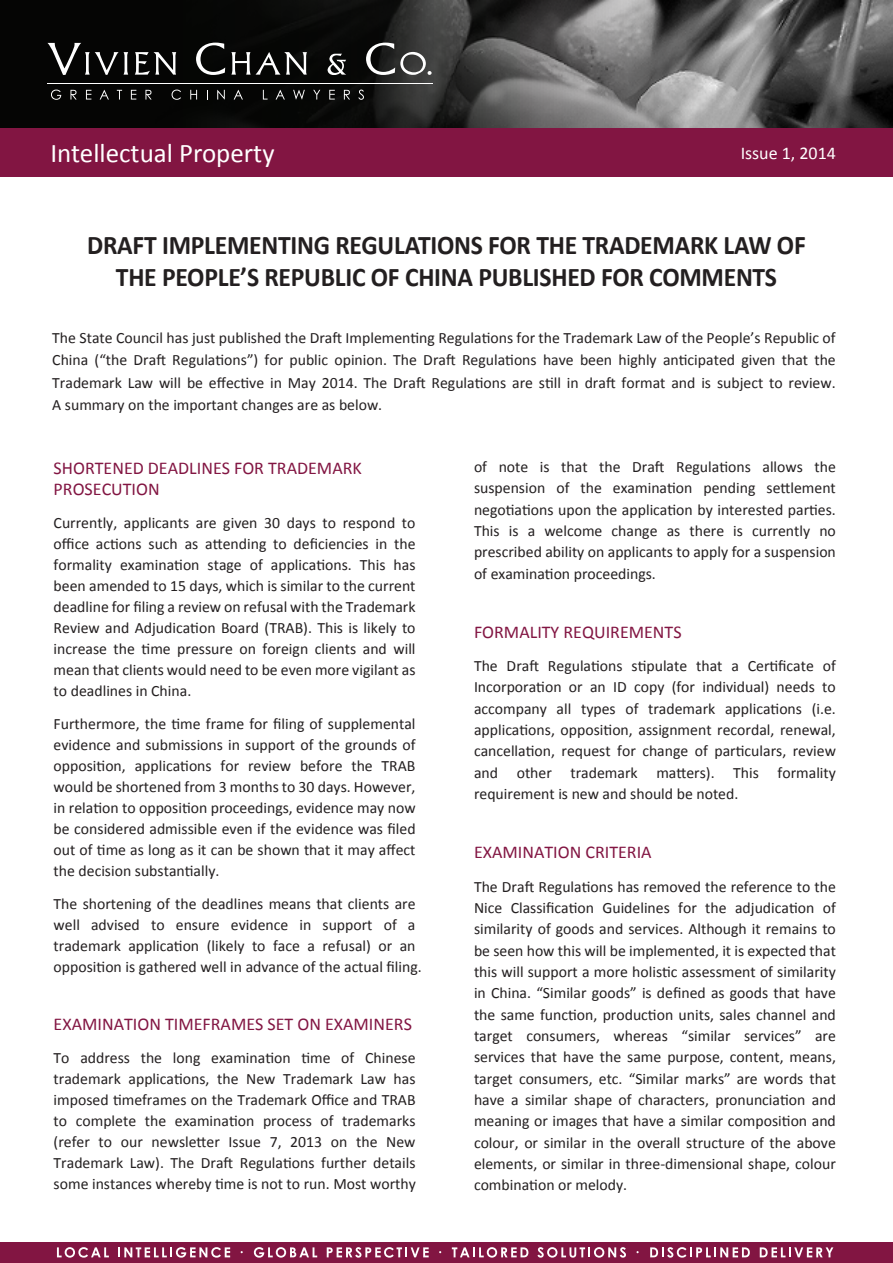
<style>
.page{position:relative;width:893px;height:1263px;background:#fff}
.page>*{position:absolute;margin:0;border:0;box-sizing:border-box;transform-origin:0 0}
.t1{font:700 27px/31.5px "Calibri";letter-spacing:-.01em;color:#231f20;text-align:center;scale:.95 1}
.t2{font:27px "Calibri";color:#fff}
.t3{font:18px/21px "Calibri";color:#821542}
.t4{font:18px "Calibri";color:#fff}
.t5{font:15.75px/21.3px "Calibri";color:#231f20;text-align:justify}
</style>
<div class="page">
<img style="left:780px;top:0;width:113px;height:128px">
<svg style="left:0;top:0;width:780px;height:128px;background:#3a3a3a"></svg>
<svg style="left:47px;top:43px;width:81px;height:32px;background:#353534"></svg>
<svg style="left:196px;top:43px;width:29px;height:32px"></svg>
<svg style="left:366px;top:43px;width:66px;height:32px;background:#545453"></svg>
<svg style="left:328px;top:54px;width:18px;height:21px"></svg>
<svg style="left:135px;top:52px;width:41px;height:23px"></svg>
<svg style="left:231px;top:52px;width:76px;height:23px"></svg>
<svg style="left:51px;top:90px;width:10px;height:10px"></svg>
<svg style="left:70px;top:90px;width:7px;height:10px"></svg>
<svg style="left:86px;top:90px;width:5px;height:10px"></svg>
<svg style="left:100px;top:90px;width:9px;height:10px"></svg>
<svg style="left:117px;top:90px;width:5px;height:10px"></svg>
<svg style="left:131px;top:90px;width:5px;height:10px"></svg>
<svg style="left:145px;top:90px;width:7px;height:10px"></svg>
<svg style="left:172px;top:90px;width:9px;height:10px"></svg>
<svg style="left:190px;top:90px;width:7px;height:10px"></svg>
<svg style="left:217px;top:90px;width:8px;height:10px"></svg>
<svg style="left:234px;top:90px;width:9px;height:10px"></svg>
<svg style="left:263px;top:90px;width:5px;height:10px"></svg>
<svg style="left:276px;top:90px;width:9px;height:10px"></svg>
<svg style="left:293px;top:90px;width:12px;height:10px"></svg>
<svg style="left:313px;top:90px;width:7px;height:10px"></svg>
<svg style="left:329px;top:90px;width:6px;height:10px"></svg>
<svg style="left:344px;top:90px;width:6px;height:10px"></svg>
<svg style="left:358px;top:90px;width:6px;height:10px"></svg>
<hr style="left:47px;top:83px;width:386px;height:1px;background:#fff">
<div style="left:0;top:128px;width:893px;height:49px;background:#821542"></div>
<div style="left:0;top:1242px;width:893px;height:21px;background:#821542"></div>
<svg style="left:57px;top:1247px;width:52px;height:10px"></svg>
<svg style="left:118px;top:1247px;width:112px;height:10px"></svg>
<svg style="left:254px;top:1247px;width:63px;height:10px"></svg>
<svg style="left:327px;top:1247px;width:102px;height:10px"></svg>
<svg style="left:452px;top:1247px;width:76px;height:10px"></svg>
<svg style="left:537px;top:1247px;width:89px;height:10px"></svg>
<svg style="left:650px;top:1247px;width:100px;height:10px"></svg>
<svg style="left:760px;top:1247px;width:73px;height:10px"></svg>
<h1 class="t2" style="left:50px;top:135px;width:226px">Intellectual Property</h1>
<p class="t4" style="left:741px;top:141px;width:97px">Issue 1, 2014</p>
<h1 class="t1" style="left:87px;top:229px;width:758px">DRAFT IMPLEMENTING REGULATIONS FOR THE TRADEMARK LAW OF<br>THE PEOPLE’S REPUBLIC OF CHINA PUBLISHED FOR COMMENTS</h1>
<p class="t5" style="left:52px;top:326px;width:785px;line-height:22.5px">The State Council has just published the Draft Implementing Regulations for the Trademark Law of the People’s Republic of China (“the Draft Regulations”) for public opinion. The Draft Regulations have been highly anticipated given that the Trademark Law will be effective in May 2014. The Draft Regulations are still in draft format and is subject to review.<br>A summary on the important changes are as below.</p>
<p class="t3" style="left:54px;top:457px;width:310px">SHORTENED DEADLINES FOR TRADEMARK<br>PROSECUTION</p>
<p class="t5" style="left:54px;top:512px;width:363px">Currently, applicants are given 30 days to respond to office actions such as attending to deficiencies in the formality examination stage of applications. This has been amended to 15 days, which is similar to the current deadline for filing a review on refusal with the Trademark Review and Adjudication Board (TRAB). This is likely to increase the time pressure on foreign clients and will mean that clients would need to be even more vigilant as to deadlines in China.</p>
<p class="t5" style="left:54px;top:713px;width:363px">Furthermore, the time frame for filing of supplemental evidence and submissions in support of the grounds of opposition, applications for review before the TRAB would be shortened from 3 months to 30 days. However, in relation to opposition proceedings, evidence may now be considered admissible even if the evidence was filed out of time as long as it can be shown that it may affect the decision substantially.</p>
<p class="t5" style="left:54px;top:893px;width:370px;text-align:left">The shortening of the deadlines means that clients are well advised to ensure evidence in support of a trademark application (likely to face a refusal) or an opposition is gathered well in advance of the actual filing.</p>
<p class="t3" style="left:54px;top:1014px;width:360px">EXAMINATION TIMEFRAMES SET ON EXAMINERS</p>
<p class="t5" style="left:54px;top:1048px;width:364px">To address the long examination time of Chinese trademark applications, the New Trademark Law has imposed timeframes on the Trademark Office and TRAB to complete the examination process of trademarks (refer to our newsletter Issue 7, 2013 on the New Trademark Law). The Draft Regulations further details some instances whereby time is not to run. Most worthy</p>
<p class="t5" style="left:474px;top:456px;width:363px">of note is that the Draft Regulations allows the suspension of the examination pending settlement negotiations upon the application by interested parties.<br>This is a welcome change as there is currently no prescribed ability on applicants to apply for a suspension of examination proceedings.</p>
<p class="t3" style="left:474px;top:621px;width:209px">FORMALITY REQUIREMENTS</p>
<p class="t5" style="left:474px;top:655px;width:363px">The Draft Regulations stipulate that a Certificate of Incorporation or an ID copy (for individual) needs to accompany all types of trademark applications (i.e. applications, opposition, assignment recordal, renewal, cancellation, request for change of particulars, review and other trademark matters). This formality requirement is new and should be noted.</p>
<p class="t3" style="left:474px;top:842px;width:179px">EXAMINATION CRITERIA</p>
<p class="t5" style="left:474px;top:876px;width:363px">The Draft Regulations has removed the reference to the Nice Classification Guidelines for the adjudication of similarity of goods and services. Although it remains to be seen how this will be implemented, it is expected that this will support a more holistic assessment of similarity in China. “Similar goods” is defined as goods that have the same function, production units, sales channel and target consumers, whereas “similar services” are services that have the same purpose, content, means, target consumers, etc. “Similar marks” are words that have a similar shape of characters, pronunciation and meaning or images that have a similar composition and colour, or similar in the overall structure of the above elements, or similar in three-dimensional shape, colour combination or melody.</p>
</div>
